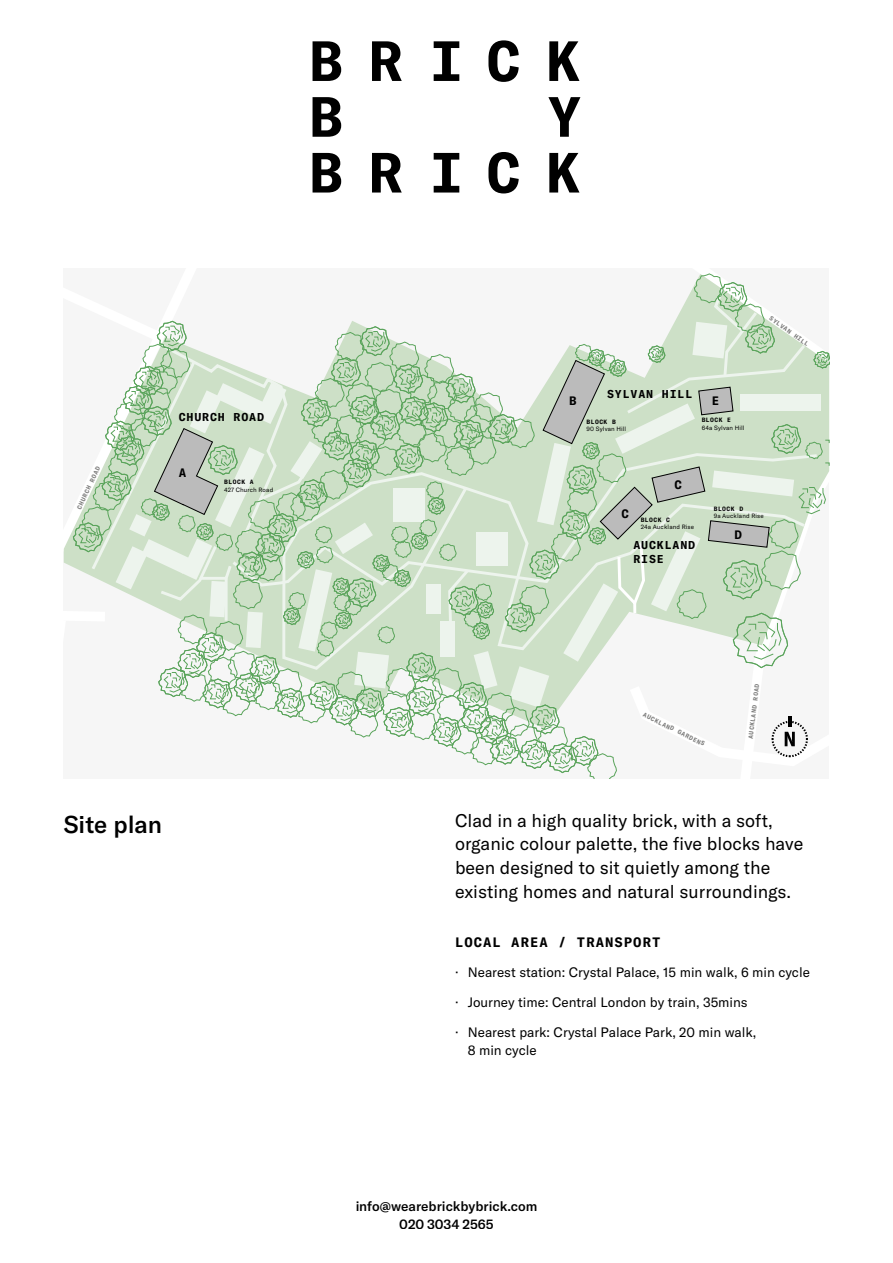
<style>
.page{position:relative;width:893px;height:1263px;background:#fff}
.page>*{position:absolute;margin:0;border:0;box-sizing:border-box;transform-origin:0 0}
.t1{font:500 24px "GT America";color:#000}
.t2{font:18px/24px "GT America";color:#000}
.t3{font:13.5px/18px "GT America";color:#000}
.t4{font:500 13.5px/18px "GT America";color:#000;text-align:center}
.t5{font:700 13.5px "GT America Mono";letter-spacing:.075em;color:#000}
.t6{font:700 12.15px "GT America Mono";color:#000}
.t7{font:700 11.25px/13.5px "GT America Mono";letter-spacing:.075em;color:#000}
.t8{font:6.15px "GT America";letter-spacing:.025em;color:#000}
.t9{font:700 6.15px "GT America Mono";color:#7b7b7a}
.t10{font:700 6.15px "GT America Mono";letter-spacing:.075em;color:#000}
</style>
<div class="page">
<svg style="left:313px;top:40px;width:267px;height:153px"></svg>
<svg style="left:64px;top:273px;width:765px;height:505px"></svg>
<p class="t9" style="left:76px;top:507px;width:48px;rotate:-65deg">CHURCH ROAD</p>
<p class="t7" style="left:179px;top:410px;width:87px">CHURCH ROAD</p>
<p class="t6" style="left:179px;top:465px;width:9px">A</p>
<p class="t10" style="left:224px;top:478px;width:31px">BLOCK A</p>
<p class="t8" style="left:224px;top:486px;width:51px">427 Church Road</p>
<p class="t6" style="left:569px;top:393px;width:9px">B</p>
<p class="t7" style="left:607px;top:388px;width:87px">SYLVAN HILL</p>
<p class="t10" style="left:586px;top:418px;width:31px">BLOCK B</p>
<p class="t8" style="left:586px;top:425px;width:41px">90 Sylvan Hill</p>
<p class="t6" style="left:712px;top:393px;width:9px">E</p>
<p class="t10" style="left:702px;top:416px;width:31px">BLOCK E</p>
<p class="t8" style="left:702px;top:424px;width:44px">64a Sylvan Hill</p>
<p class="t9" style="left:772px;top:315px;width:48px;rotate:35deg">SYLVAN HILL</p>
<p class="t6" style="left:621px;top:507px;width:9px">C</p>
<p class="t6" style="left:674px;top:478px;width:9px">C</p>
<p class="t10" style="left:641px;top:516px;width:31px">BLOCK C</p>
<p class="t8" style="left:641px;top:523px;width:55px">24a Auckland Rise</p>
<p class="t7" style="left:633px;top:538px;width:63px">AUCKLAND<br>RISE</p>
<p class="t10" style="left:714px;top:505px;width:31px">BLOCK D</p>
<p class="t8" style="left:714px;top:512px;width:52px">9a Auckland Rise</p>
<p class="t6" style="left:734px;top:527px;width:9px">D</p>
<p class="t9" style="left:645px;top:711px;width:69px;rotate:26deg">AUCKLAND GARDENS</p>
<p class="t9" style="left:747px;top:738px;width:57px;rotate:-83deg">AUCKLAND ROAD</p>
<h1 class="t1" style="left:64px;top:809px;width:100px">Site plan</h1>
<p class="t2" style="left:455px;top:808px;width:350px">Clad in a high quality brick, with a soft, organic colour palette, the five blocks have been designed to sit quietly among the existing homes and natural surroundings.</p>
<p class="t5" style="left:455px;top:934px;width:207px">LOCAL AREA / TRANSPORT</p>
<p class="t3" style="left:455px;top:963px;width:356px">· Nearest station: Crystal Palace, 15 min walk, 6 min cycle</p>
<p class="t3" style="left:455px;top:993px;width:294px">· Journey time: Central London by train, 35mins</p>
<p class="t3" style="left:468px;top:1023px;width:290px;text-indent:-13px">· Nearest park: Crystal Palace Park, 20 min walk,<br>8 min cycle</p>
<p class="t4" style="left:355px;top:1197px;width:183px">info@wearebrickbybrick.com<br>020 3034 2565</p>
</div>
